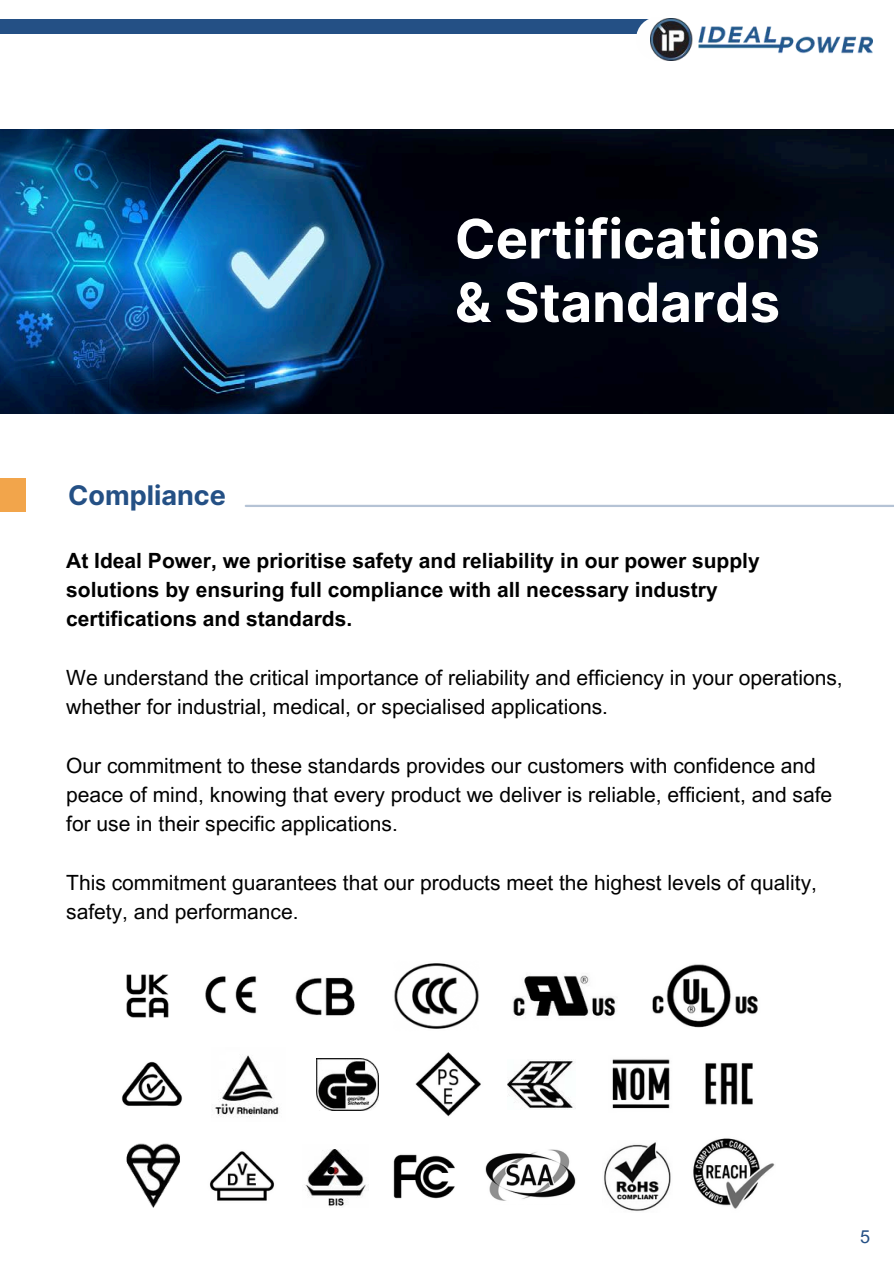
<style>
.page{position:relative;width:894px;height:1264px;background:#fff}
.page>*{position:absolute;margin:0;border:0;box-sizing:border-box;transform-origin:0 0}
.t1{font:700 54.3px/63.4px "Inter";color:#fff}
.t2{font:700 27px "Inter";color:#245085}
.t3{font:21px/29.2px "Arial MT Pro";color:#000}
.t4{font:700 21px/29.2px "Arial MT Pro";color:#000}
.t5{font:18px "Arial MT Pro";color:#245085}
</style>
<div class="page">
<div style="left:0;top:19px;width:650px;height:15px;background:#245085"></div>
<div style="left:636px;top:17px;width:43px;height:43px;background:#fefefe;border-radius:50%"></div>
<img style="left:650px;top:19px;width:222px;height:42px">
<img style="left:0;top:129px;width:893px;height:284px">
<hr style="left:246px;top:505px;width:647px;height:2px;background:#245085">
<div style="left:0;top:478px;width:25px;height:33px;background:#f2a54b"></div>
<img style="left:215px;top:1055px;width:65px;height:63px">
<img style="left:316px;top:1058px;width:62px;height:52px">
<img style="left:415px;top:1052px;width:66px;height:65px">
<img style="left:507px;top:1060px;width:67px;height:48px">
<img style="left:612px;top:1059px;width:58px;height:50px">
<img style="left:705px;top:1063px;width:48px;height:42px">
<img style="left:122px;top:1061px;width:60px;height:46px">
<img style="left:205px;top:976px;width:52px;height:38px">
<img style="left:126px;top:974px;width:43px;height:43px">
<img style="left:295px;top:977px;width:60px;height:39px">
<img style="left:513px;top:975px;width:103px;height:41px">
<img style="left:652px;top:964px;width:106px;height:64px">
<img style="left:394px;top:963px;width:85px;height:66px">
<img style="left:209px;top:1151px;width:66px;height:50px">
<img style="left:126px;top:1143px;width:54px;height:65px">
<img style="left:305px;top:1149px;width:61px;height:58px">
<div style="left:327px;top:1166px;width:7px;height:8px;background:#000;border-radius:50%"></div>
<img style="left:393px;top:1154px;width:62px;height:45px">
<img style="left:485px;top:1149px;width:91px;height:52px">
<img style="left:604px;top:1142px;width:67px;height:69px">
<img style="left:693px;top:1138px;width:82px;height:71px">
<h1 class="t2" style="left:68px;top:479px;width:159px">Compliance</h1>
<p class="t1" style="left:454px;top:207px;width:366px">Certifications &amp; Standards</p>
<p class="t4" style="left:66px;top:548px;width:694px">At Ideal Power, we prioritise safety and reliability in our power supply solutions by ensuring full compliance with all necessary industry certifications and standards.</p>
<p class="t3" style="left:66px;top:665px;width:777px">We understand the critical importance of reliability and efficiency in your operations, whether for industrial, medical, or specialised applications.</p>
<p class="t3" style="left:66px;top:753px;width:767px">Our commitment to these standards provides our customers with confidence and peace of mind, knowing that every product we deliver is reliable, efficient, and safe for use in their specific applications.</p>
<p class="t3" style="left:66px;top:870px;width:752px">This commitment guarantees that our products meet the highest levels of quality, safety, and performance.</p>
<p class="t5" style="left:860px;top:1229px;width:12px">5</p>
</div>
